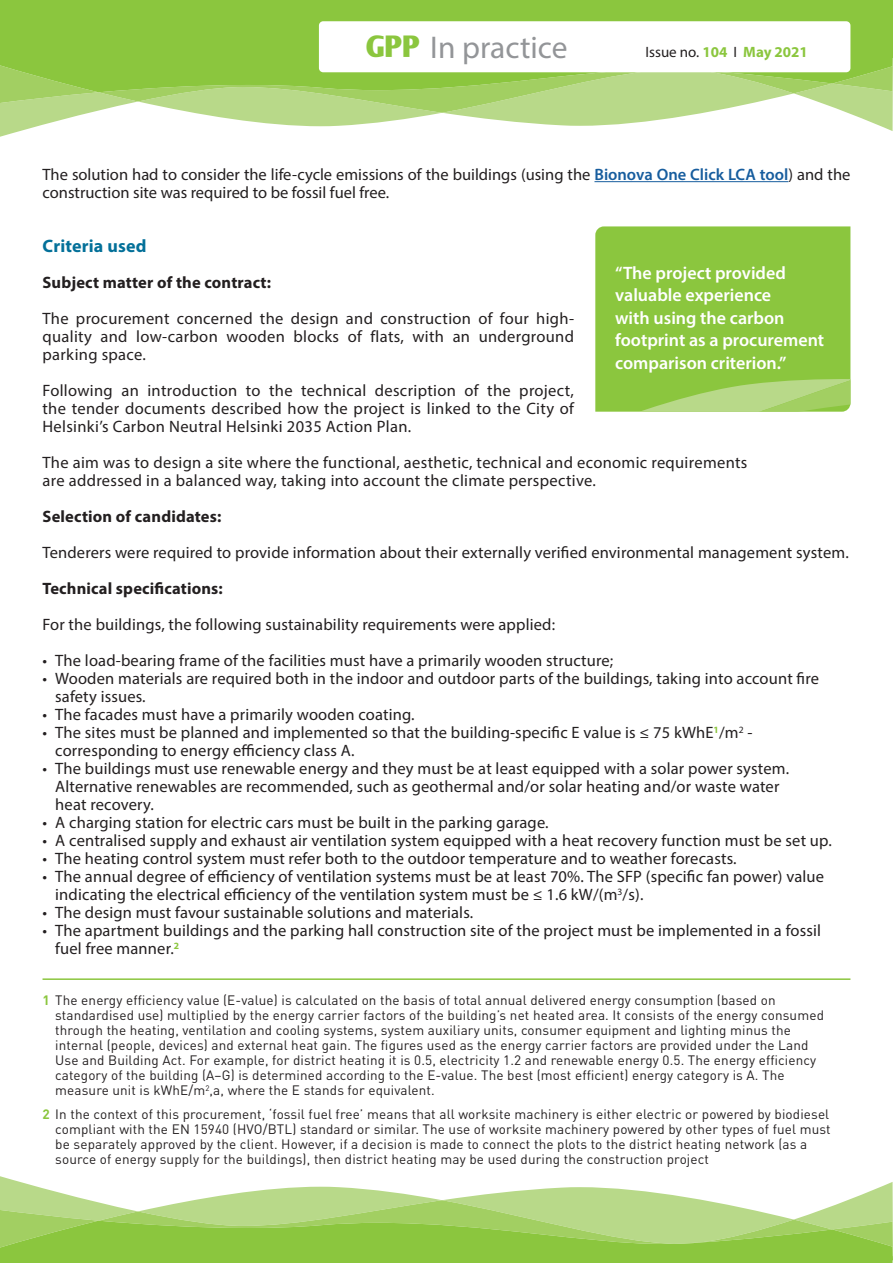
<style>
.page{position:relative;width:893px;height:1263px;background:#fff}
.page>*{position:absolute;margin:0;border:0;box-sizing:border-box;transform-origin:0 0}
.t1{font:31.5px "Myriad Pro";color:#939598}
.t2{font:600 18px/22.5px "Myriad Pro";color:#fff}
.t3{font:700 18px "Myriad Pro";letter-spacing:.01em;color:#037099}
.t4{font:16.5px/18px "Myriad Pro";letter-spacing:.01em;color:#231f20}
.t5{font:700 16.5px "Myriad Pro";letter-spacing:.01em;color:#231f20}
.t6{font:700 15px "Myriad Pro";color:#8bc63e}
.t7{font:13.5px/15px "DIN Pro";letter-spacing:.01em;color:#231f20}
.s1{font-family:"Oli Jo";font-weight:700;font-size:30px;color:#8bc63e}
.s2{font-weight:400;color:#231f20}
.s3{font-weight:600;color:#175d9e}
.s4{font-weight:700;color:#8bc63e}
</style>
<div class="page">
<svg style="left:0;top:113px;width:88px;height:24px"></svg>
<svg style="left:195px;top:113px;width:698px;height:18px"></svg>
<svg style="left:0;top:58px;width:893px;height:55px;background:#a9d36f"></svg>
<div style="left:0;top:0;width:893px;height:58px;background:#8bc63e"></div>
<div style="left:319px;top:21px;width:531px;height:51px;background:#fff;border-radius:4px"></div>
<svg style="left:0;top:1176px;width:88px;height:24px"></svg>
<svg style="left:195px;top:1182px;width:698px;height:18px"></svg>
<svg style="left:0;top:1200px;width:893px;height:63px;background:#a1cf62"></svg>
<hr style="left:594px;top:181px;width:194px;height:1px;background:#175d9e">
<hr style="left:43px;top:978px;width:807px;height:2px;background:#8bc63e">
<div style="left:595px;top:226px;width:255px;height:105px;background:#8bc63e"></div>
<svg style="left:595px;top:331px;width:255px;height:81px;background:#94ca4e"></svg>
<h1 class="t1" style="left:366px;top:28px;width:203px"><span class="s1">GPP</span> In practice</h1>
<p class="t6" style="left:645px;top:42px;width:164px"><span class="s2">Issue no.</span> 104 <span class="s2">I</span> May 2021</p>
<p class="t4" style="left:43px;top:165px;width:809px">The solution had to consider the life-cycle emissions of the buildings (using the <span class="s3">Bionova One Click LCA tool</span>) and the construction site was required to be fossil fuel free.</p>
<p class="t3" style="left:43px;top:234px;width:106px">Criteria used</p>
<p class="t5" style="left:43px;top:272px;width:230px">Subject matter of the contract:</p>
<p class="t4" style="left:43px;top:309px;width:533px;text-align:justify">The procurement concerned the design and construction of four high&shy;quality and low-carbon wooden blocks of flats, with an underground parking space.</p>
<p class="t4" style="left:43px;top:381px;width:533px;text-align:justify">Following an introduction to the technical description of the project, the tender documents described how the project is linked to the City of Helsinki’s Carbon Neutral Helsinki 2035 Action Plan.</p>
<p class="t4" style="left:43px;top:453px;width:706px">The aim was to design a site where the functional, aesthetic, technical and economic requirements</p>
<p class="t4" style="left:43px;top:471px;width:555px">are addressed in a balanced way, taking into account the climate perspective.</p>
<p class="t5" style="left:43px;top:506px;width:180px">Selection of candidates:</p>
<p class="t4" style="left:43px;top:543px;width:808px">Tenderers were required to provide information about their externally verified environmental management system.</p>
<p class="t5" style="left:43px;top:578px;width:182px">Technical specifications:</p>
<p class="t4" style="left:43px;top:615px;width:514px">For the buildings, the following sustainability requirements were applied:</p>
<p class="t4" style="left:43px;top:651px;width:572px">• The load-bearing frame of the facilities must have a primarily wooden structure;</p>
<p class="t4" style="left:55px;top:669px;width:765px;text-indent:-13px">• Wooden materials are required both in the indoor and outdoor parts of the buildings, taking into account fire safety issues.</p>
<p class="t4" style="left:43px;top:705px;width:374px">• The facades must have a primarily wooden coating.</p>
<p class="t4" style="left:55px;top:723px;width:699px;text-indent:-13px">• The sites must be planned and implemented so that the building-specific E value is ≤ 75 kWhE<sup>1</sup>/m<sup>2</sup> - corresponding to energy efficiency class A.</p>
<p class="t4" style="left:55px;top:759px;width:735px;text-indent:-13px">• The buildings must use renewable energy and they must be at least equipped with a solar power system.<br>Alternative renewables are recommended, such as geothermal and/or solar heating and/or waste water heat recovery.</p>
<p class="t4" style="left:43px;top:813px;width:508px">• A charging station for electric cars must be built in the parking garage.</p>
<p class="t4" style="left:43px;top:831px;width:791px">• A centralised supply and exhaust air ventilation system equipped with a heat recovery function must be set up.</p>
<p class="t4" style="left:43px;top:849px;width:696px">• The heating control system must refer both to the outdoor temperature and to weather forecasts.</p>
<p class="t4" style="left:55px;top:867px;width:770px;text-indent:-13px">• The annual degree of efficiency of ventilation systems must be at least 70%. The SFP (specific fan power) value indicating the electrical efficiency of the ventilation system must be ≤ 1.6 kW/(m<sup>3</sup>/s).</p>
<p class="t4" style="left:43px;top:903px;width:432px">• The design must favour sustainable solutions and materials.</p>
<p class="t4" style="left:55px;top:921px;width:767px;text-indent:-13px">• The apartment buildings and the parking hall construction site of the project must be implemented in a fossil fuel free manner.<sup>2</sup></p>
<p class="t2" style="left:615px;top:261px;width:211px">“The project provided valuable experience<br>with using the carbon footprint as a procurement comparison criterion.”</p>
<p class="t7" style="left:55px;top:992px;width:770px;text-indent:-13px"><span class="s4">1</span> The energy efficiency value (E-value) is calculated on the basis of total annual delivered energy consumption (based on standardised use) multiplied by the energy carrier factors of the building’s net heated area. It consists of the energy consumed through the heating, ventilation and cooling systems, system auxiliary units, consumer equipment and lighting minus the internal (people, devices) and external heat gain. The figures used as the energy carrier factors are provided under the Land Use and Building Act. For example, for district heating it is 0.5, electricity 1.2 and renewable energy 0.5. The energy efficiency category of the building (A–G) is determined according to the E-value. The best (most efficient) energy category is A. The measure unit is kWhE/m<sup>2</sup>,a, where the E stands for equivalent.</p>
<p class="t7" style="left:55px;top:1106px;width:777px;text-indent:-13px"><span class="s4">2</span> In the context of this procurement, ‘fossil fuel free’ means that all worksite machinery is either electric or powered by biodiesel compliant with the EN 15940 (HVO/BTL) standard or similar. The use of worksite machinery powered by other types of fuel must be separately approved by the client. However, if a decision is made to connect the plots to the district heating network (as a source of energy supply for the buildings), then district heating may be used during the construction project</p>
</div>
